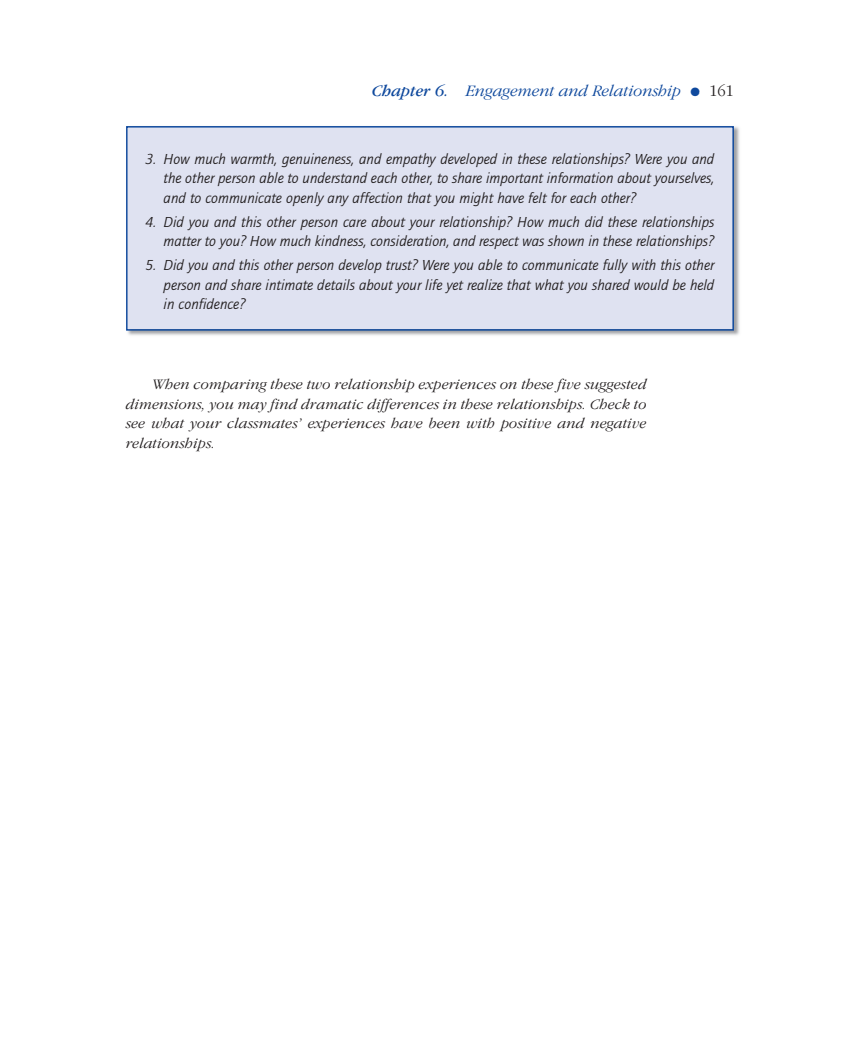
<style>
.page{position:relative;width:851px;height:1040px;background:#fff}
.page>*{position:absolute;margin:0;border:0;box-sizing:border-box;transform-origin:0 0}
.t1{font:italic 300 16.5px "Garamond IT Cby BT";color:#0f499d}
.t2{font:italic 15px/19.5px "Quay Sans EF";color:#231f20;text-align:justify}
.t3{font:italic 300 15px/19.5px "Garamond IT Cby BT";letter-spacing:.01em;color:#231f20;text-align:justify}
.s1{font-weight:400}
.s2{font-style:normal;color:#fff}
.s3{font-style:normal;color:#231f20}
</style>
<div class="page">
<img style="left:127px;top:126px;width:613px;height:210px">
<img style="left:648px;top:331px;width:86px;height:5px">
<div style="left:128px;top:128px;width:604px;height:201px;background:#dfe2f1"></div>
<div style="left:126px;top:126px;width:608px;height:205px;border:2px solid #0f499d"></div>
<p class="t1" style="left:372px;top:84px;width:363px"><span class="s1">Chapter 6.</span> Engagement and Relationship<span class="s2">–</span>●<span class="s2">–</span><span class="s3">161</span></p>
<p class="t2" style="left:163px;top:150px;width:552px;text-indent:-18px">3. How much warmth, genuineness, and empathy developed in these relationships? Were you and the other person able to understand each other, to share important information about yourselves, and to communicate openly any affection that you might have felt for each other?</p>
<p class="t2" style="left:146px;top:213px;width:570px;text-align:right">4. Did you and this other person care about your relationship? How much did these relationships matter to you? How much kindness, consideration, and respect was shown in these relationships?</p>
<p class="t2" style="left:164px;top:256px;width:552px;text-indent:-18px">5. Did you and this other person develop trust? Were you able to communicate fully with this other person and share intimate details about your life yet realize that what you shared would be held in confidence?</p>
<p class="t3" style="left:126px;top:376px;width:522px;text-indent:27px">When comparing these two relationship experiences on these five suggested dimensions, you may find dramatic differences in these relationships. Check to see what your classmates’ experiences have been with positive and negative relationships.</p>
</div>
